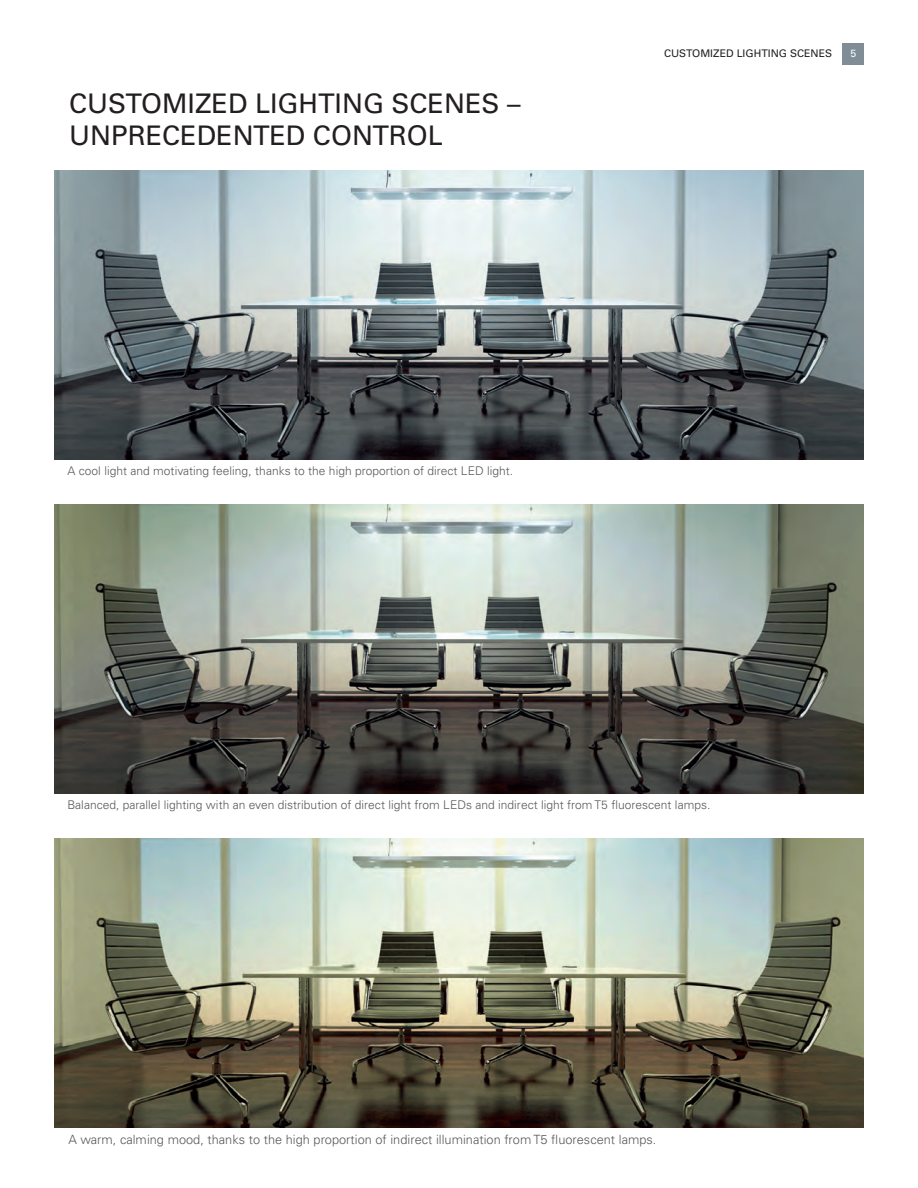
<style>
.page{position:relative;width:918px;height:1188px;background:#fff}
.page>*{position:absolute;margin:0;border:0;box-sizing:border-box;transform-origin:0 0}
.Headline{font:27px/32.4px "Univers LT Std";color:#231f20}
.Fliesstext_80{font:300 12.75px "Univers LT Std";color:#57585a}
.Fliesstext_80-2{font:300 12px "Univers LT Std";color:#57585a}
.t1{font:10.5px "Univers LT Std";letter-spacing:.005em;color:#231f20}
.t2{font:10.5px "Univers LT Std";color:#fff}
</style>
<div class="page">
<div style="left:843px;top:43px;width:21px;height:21px;background:#808c96"></div>
<img style="left:54px;top:504px;width:810px;height:289px">
<img style="left:54px;top:839px;width:810px;height:288px">
<img style="left:54px;top:170px;width:810px;height:289px">
<p class="Headline" style="left:69px;top:87px;width:453px">CUSTOMIZED LIGHTING SCENES –<br>UNPRECEDENTED CONTROL</p>
<p class="Fliesstext_80-2" style="left:68px;top:463px;width:447px">A cool light and motivating feeling, thanks to the high proportion of direct LED light.</p>
<p class="t1" style="left:664px;top:47px;width:170px">CUSTOMIZED LIGHTING SCENES</p>
<p class="t2" style="left:851px;top:47px;width:7px">5</p>
<p class="Fliesstext_80-2" style="left:68px;top:798px;width:644px">Balanced, parallel lighting with an even distribution of direct light from LEDs and indirect light from T5 fluorescent lamps.</p>
<p class="Fliesstext_80" style="left:68px;top:1132px;width:590px">A warm, calming mood, thanks to the high proportion of indirect illumination from T5 fluorescent lamps.</p>
</div>
